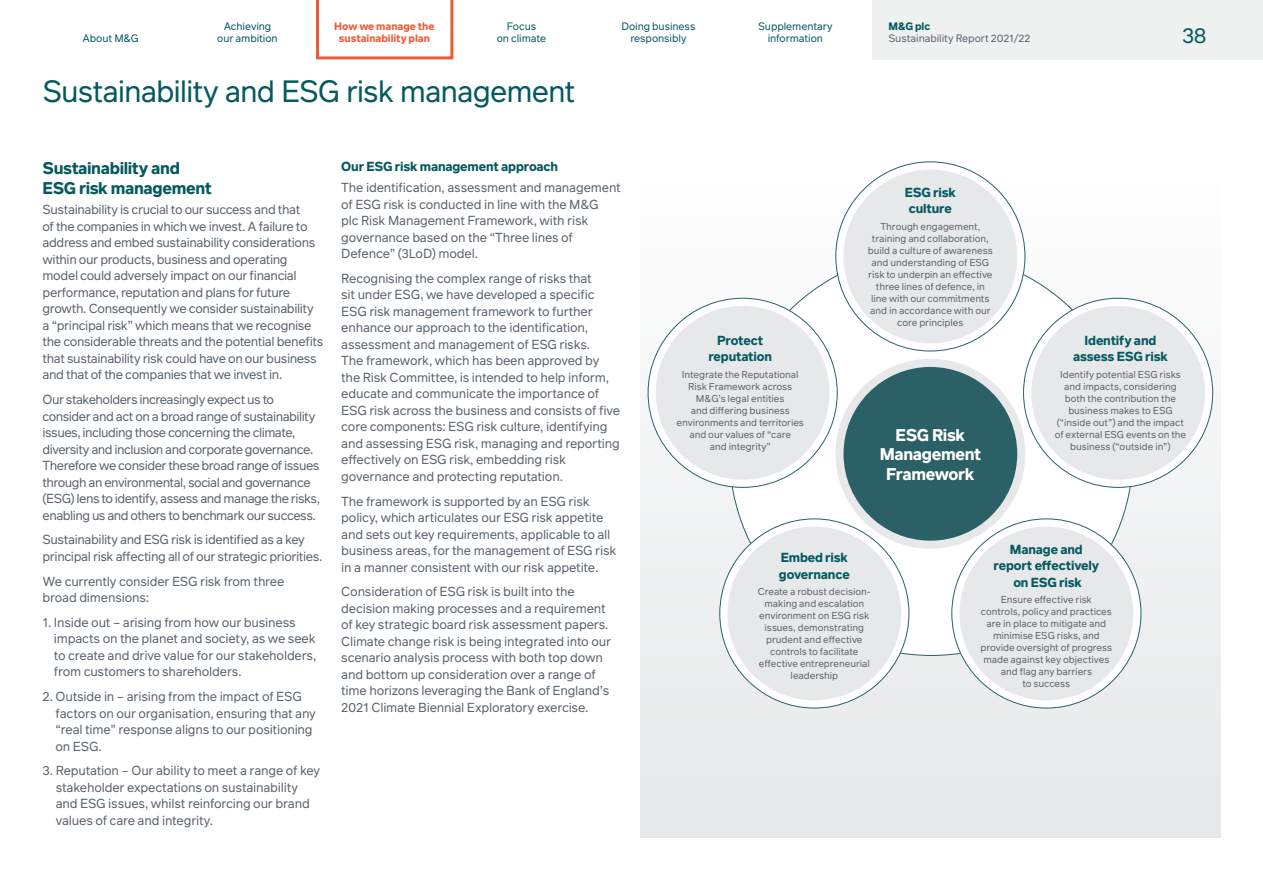
<style>
.page{position:relative;width:1263px;height:893px;background:#fff}
.page>*{position:absolute;margin:0;border:0;box-sizing:border-box;transform-origin:0 0}
.t1{font:30px "Infra";letter-spacing:-.035em;color:#055a60}
.t2{font:21px "Infra";color:#055a60}
.t3{font:700 16.5px/19.5px "Infra";letter-spacing:-.02em;color:#055a60}
.t4{font:700 16.5px/19.5px "Infra";letter-spacing:-.02em;color:#fff;text-align:center}
.t5{font:12.75px/16.5px "Infra";letter-spacing:-.02em;color:#5b656e}
.t6{font:12.75px/16.5px "Infra";letter-spacing:-.04em;color:#5b656e}
.t7{font:700 12.75px/16.5px "Infra";letter-spacing:-.01em;color:#055a60;text-align:center}
.t8{font:10.5px/12.8px "Infra";letter-spacing:-.01em;color:#055a60;text-align:center}
.t9{font:700 10.5px/12.8px "Infra";letter-spacing:-.005em;color:#eb5c37;text-align:center}
.t10{font:10.5px "Infra";letter-spacing:-.01em;color:#5b656e}
.t11{font:700 10.5px "Infra";color:#055a60}
.t12{font:9.75px/12px "Infra";letter-spacing:-.005em;color:#61646a;text-align:center}
</style>
<div class="page">
<div style="left:640px;top:161px;width:581px;height:677px;background:linear-gradient(to bottom,#fbfcfc,#e4e7e8)"></div>
<div style="left:730px;top:252px;width:403px;height:403px;background:#fff;border-radius:50%"></div>
<div style="left:835px;top:359px;width:190px;height:190px;background:#e6e8e9;border-radius:50%"></div>
<div style="left:843px;top:367px;width:174px;height:174px;background:#2c6067;border-radius:50%"></div>
<div style="left:836px;top:162px;width:189px;height:189px;background:#fff;border-radius:50%"></div>
<div style="left:843px;top:170px;width:174px;height:173px;background:#e6e8e9;border-radius:50%"></div>
<div style="left:1023px;top:298px;width:190px;height:189px;background:#fff;border-radius:50%"></div>
<div style="left:1031px;top:306px;width:174px;height:174px;background:#e6e8e9;border-radius:50%"></div>
<div style="left:952px;top:519px;width:189px;height:189px;background:#fff;border-radius:50%"></div>
<div style="left:959px;top:527px;width:174px;height:173px;background:#e6e8e9;border-radius:50%"></div>
<div style="left:720px;top:519px;width:189px;height:189px;background:#fff;border-radius:50%"></div>
<div style="left:727px;top:527px;width:174px;height:173px;background:#e6e8e9;border-radius:50%"></div>
<div style="left:648px;top:298px;width:189px;height:189px;background:#fff;border-radius:50%"></div>
<div style="left:656px;top:306px;width:173px;height:174px;background:#e6e8e9;border-radius:50%"></div>
<div style="left:872px;top:0;width:391px;height:59px;background:#eff0f0"></div>
<svg style="left:316px;top:0;width:137px;height:59px"></svg>
<p class="t8" style="left:217px;top:19px;width:62px">Achieving our ambition</p>
<p class="t9" style="left:334px;top:19px;width:102px">How we manage the sustainability plan</p>
<p class="t8" style="left:497px;top:19px;width:51px">Focus<br>on climate</p>
<p class="t8" style="left:621px;top:19px;width:75px">Doing business responsibly</p>
<p class="t8" style="left:758px;top:19px;width:76px">Supplementary information</p>
<h3 class="t1" style="left:43px;top:70px;width:535px">Sustainability and ESG risk management</h3>
<p class="t8" style="left:82px;top:32px;width:58px">About M&amp;G</p>
<p class="t11" style="left:888px;top:18px;width:43px">M&amp;G plc</p>
<p class="t10" style="left:888px;top:31px;width:143px">Sustainability Report 2021/22</p>
<h2 class="t2" style="left:1182px;top:21px;width:26px">38</h2>
<h4 class="t3" style="left:43px;top:158px;width:171px">Sustainability and<br>ESG risk management</h4>
<p class="t5" style="left:43px;top:201px;width:282px">Sustainability is crucial to our success and that<br>of the companies in which we invest. A failure to address and embed sustainability considerations within our products, business and operating model could adversely impact on our financial performance, reputation and plans for future growth. Consequently we consider sustainability a “principal risk” which means that we recognise the considerable threats and the potential benefits that sustainability risk could have on our business and that of the companies that we invest in.</p>
<p class="t6" style="left:43px;top:391px;width:279px">Our stakeholders increasingly expect us to consider and act on a broad range of sustainability issues, including those concerning the climate, diversity and inclusion and corporate governance.<br>Therefore we consider these broad range of issues through an environmental, social and governance (ESG) lens to identify, assess and manage the risks, enabling us and others to benchmark our success.</p>
<p class="t5" style="left:43px;top:531px;width:281px">Sustainability and ESG risk is identified as a key principal risk affecting all of our strategic priorities.</p>
<p class="t5" style="left:43px;top:573px;width:244px">We currently consider ESG risk from three broad dimensions:</p>
<p class="t5" style="left:54px;top:614px;width:264px;text-indent:-11px">1. Inside out – arising from how our business impacts on the planet and society, as we seek to create and drive value for our stakeholders, from customers to shareholders.</p>
<p class="t5" style="left:56px;top:688px;width:262px;text-indent:-13px">2. Outside in – arising from the impact of ESG factors on our organisation, ensuring that any “real time” response aligns to our positioning on ESG.</p>
<p class="t5" style="left:56px;top:762px;width:266px;text-indent:-13px">3. Reputation – Our ability to meet a range of key stakeholder expectations on sustainability and ESG issues, whilst reinforcing our brand values of care and integrity.</p>
<h5 class="t7" style="left:341px;top:158px;width:218px">Our ESG risk management approach</h5>
<p class="t5" style="left:341px;top:179px;width:281px">The identification, assessment and management of ESG risk is conducted in line with the M&amp;G<br>plc Risk Management Framework, with risk governance based on the “Three lines of Defence” (3LoD) model.</p>
<p class="t5" style="left:341px;top:270px;width:280px">Recognising the complex range of risks that<br>sit under ESG, we have developed a specific ESG risk management framework to further enhance our approach to the identification, assessment and management of ESG risks.<br>The framework, which has been approved by the Risk Committee, is intended to help inform, educate and communicate the importance of ESG risk across the business and consists of five core components: ESG risk culture, identifying and assessing ESG risk, managing and reporting effectively on ESG risk, embedding risk governance and protecting reputation.</p>
<p class="t5" style="left:341px;top:492px;width:277px">The framework is supported by an ESG risk policy, which articulates our ESG risk appetite and sets out key requirements, applicable to all business areas, for the management of ESG risk in a manner consistent with our risk appetite.</p>
<p class="t5" style="left:341px;top:583px;width:271px">Consideration of ESG risk is built into the decision making processes and a requirement of key strategic board risk assessment papers.<br>Climate change risk is being integrated into our scenario analysis process with both top down and bottom up consideration over a range of time horizons leveraging the Bank of England’s 2021 Climate Biennial Exploratory exercise.</p>
<p class="t7" style="left:708px;top:332px;width:65px">Protect reputation</p>
<p class="t12" style="left:676px;top:368px;width:129px">Integrate the Reputational<br>Risk Framework across<br>M&amp;G’s legal entities<br>and differing business environments and territories and our values of “care<br>and integrity”</p>
<p class="t7" style="left:905px;top:184px;width:53px">ESG risk culture</p>
<p class="t12" style="left:868px;top:220px;width:126px">Through engagement, training and collaboration, build a culture of awareness and understanding of ESG risk to underpin an effective three lines of defence, in line with our commitments and in accordance with our core principles</p>
<p class="t4" style="left:880px;top:424px;width:103px">ESG Risk<br>Management<br>Framework</p>
<p class="t7" style="left:1073px;top:332px;width:96px">Identify and assess ESG risk</p>
<p class="t12" style="left:1055px;top:368px;width:133px">Identify potential ESG risks and impacts, considering both the contribution the business makes to ESG (“inside out”) and the impact of external ESG events on the business (“outside in”)</p>
<p class="t7" style="left:779px;top:549px;width:72px;text-align:left">Embed risk governance</p>
<p class="t12" style="left:758px;top:585px;width:114px">Create a robust decision&shy;making and escalation environment on ESG risk issues, demonstrating prudent and effective controls to facilitate effective entrepreneurial leadership</p>
<p class="t7" style="left:993px;top:541px;width:107px">Manage and report effectively on ESG risk</p>
<p class="t12" style="left:980px;top:593px;width:133px">Ensure effective risk controls, policy and practices are in place to mitigate and minimise ESG risks, and provide oversight of progress made against key objectives and flag any barriers<br>to success</p>
</div>
